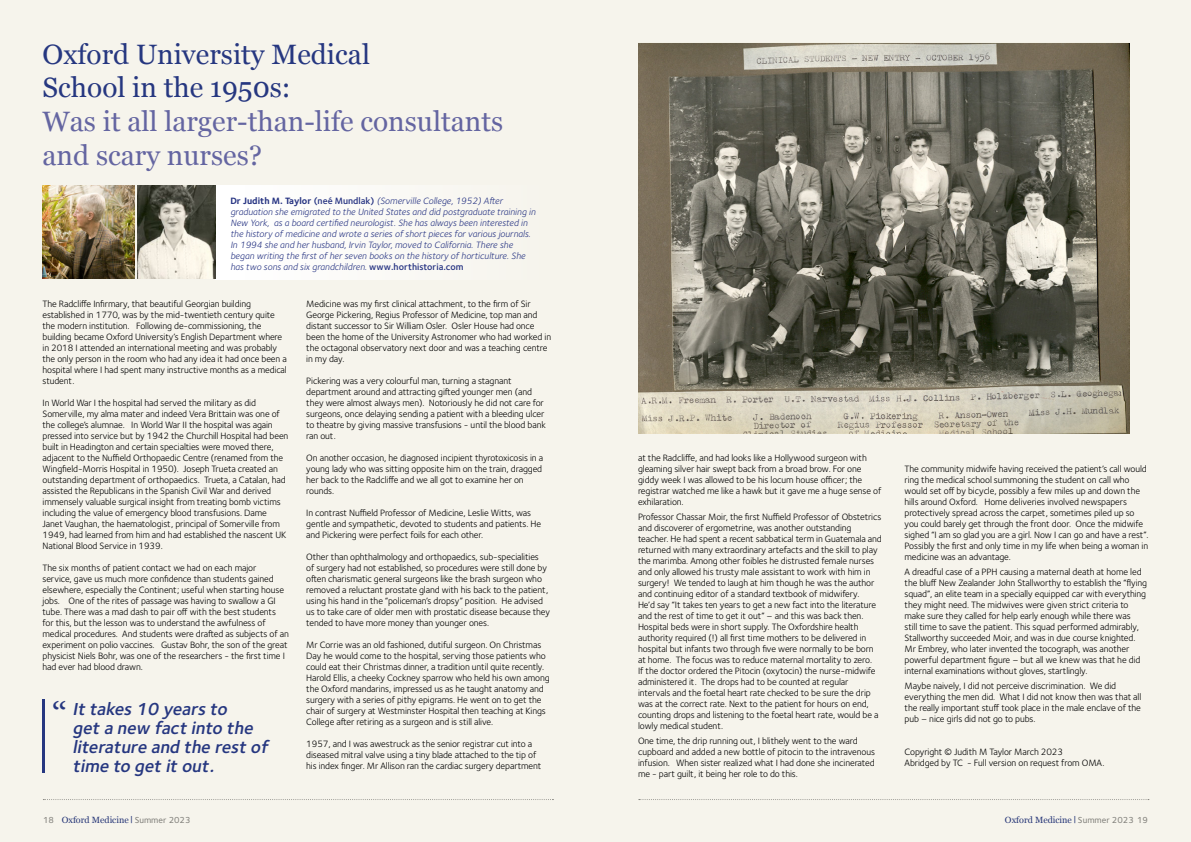
<style>
.page{position:relative;width:1191px;height:842px;background:#f6f4ec}
.page>*{position:absolute;margin:0;border:0;box-sizing:border-box;transform-origin:0 0}
.t1{font:38px "Minion Pro";color:#263780}
.t2{font:28px/33.6px "Georgia";color:#6465a1}
.t3{font:28px "Georgia";color:#263780}
.t4{font:italic 600 18px/19px "Foundry Sterling";color:#263780}
.t5{font:9.5px/11px "Foundry Sterling";letter-spacing:-.01em;color:#000}
.t6{font:italic 9.5px/11px "Foundry Sterling";color:#283583}
.t7{font:9px "Georgia";color:#263780}
.s1{font-weight:700;font-style:normal}
.s2{font-weight:600;font-style:normal}
.s3{font-family:"Foundry Sterling";font-weight:500;color:#878787}
.s4{font-family:"Big Caslon";font-weight:500}
</style>
<div class="page">
<div style="left:215px;top:185px;width:338px;height:94px;background:#fafaf6"></div>
<img style="left:43px;top:185px;width:91px;height:94px">
<img style="left:138px;top:185px;width:77px;height:94px">
<img style="left:638px;top:43px;width:491px;height:391px">
<hr style="left:43px;top:699px;width:2px;height:73px;background:#263780">
<p class="t3" style="left:43px;top:34px;width:329px">Oxford University Medical</p>
<p class="t3" style="left:43px;top:67px;width:250px">School in the 1950s:</p>
<p class="t2" style="left:43px;top:103px;width:462px">Was it all larger-than-life consultants and scary nurses?</p>
<p class="t6" style="left:230px;top:195px;width:307px"><span class="s1">Dr Judith M. Taylor</span> <span class="s2">(neé Mundlak)</span> (Somerville College, 1952) After graduation she emigrated to the United States and did postgraduate training in New York, as a board certified neurologist. She has always been interested in the history of medicine and wrote a series of short pieces for various journals.<br>In 1994 she and her husband, Irvin Taylor, moved to California. There she began writing the first of her seven books on the history of horticulture. She has two sons and six grandchildren. <span class="s2">www.horthistoria.com</span></p>
<p class="t5" style="left:43px;top:298px;width:246px">The Radcliffe Infirmary, that beautiful Georgian building established in 1770, was by the mid-twentieth century quite the modern institution. Following de-commissioning, the building became Oxford University’s English Department where in 2018 I attended an international meeting and was probably the only person in the room who had any idea it had once been a hospital where I had spent many instructive months as a medical student.</p>
<p class="t5" style="left:43px;top:397px;width:247px">In World War I the hospital had served the military as did Somerville, my alma mater and indeed Vera Brittain was one of the college’s alumnae. In World War II the hospital was again pressed into service but by 1942 the Churchill Hospital had been built in Headington and certain specialties were moved there, adjacent to the Nuffield Orthopaedic Centre (renamed from the Wingfield-Morris Hospital in 1950). Joseph Trueta created an outstanding department of orthopaedics. Trueta, a Catalan, had assisted the Republicans in the Spanish Civil War and derived immensely valuable surgical insight from treating bomb victims including the value of emergency blood transfusions. Dame Janet Vaughan, the haematologist, principal of Somerville from 1949, had learned from him and had established the nascent UK National Blood Service in 1939.</p>
<p class="t5" style="left:43px;top:562px;width:248px">The six months of patient contact we had on each major<br>service, gave us much more confidence than students gained elsewhere, especially the Continent; useful when starting house jobs. One of the rites of passage was having to swallow a GI tube. There was a mad dash to pair off with the best students for this, but the lesson was to understand the awfulness of medical procedures. And students were drafted as subjects of an experiment on polio vaccines. Gustav Bohr, the son of the great physicist Niels Bohr, was one of the researchers - the first time I had ever had blood drawn.</p>
<p class="t5" style="left:306px;top:298px;width:246px">Medicine was my first clinical attachment, to the firm of Sir George Pickering, Regius Professor of Medicine, top man and distant successor to Sir William Osler. Osler House had once been the home of the University Astronomer who had worked in the octagonal observatory next door and was a teaching centre in my day.</p>
<p class="t5" style="left:306px;top:375px;width:241px">Pickering was a very colourful man, turning a stagnant department around and attracting gifted younger men (and they were almost always men). Notoriously he did not care for surgeons, once delaying sending a patient with a bleeding ulcer to theatre by giving massive transfusions - until the blood bank ran out.</p>
<p class="t5" style="left:306px;top:452px;width:238px">On another occasion, he diagnosed incipient thyrotoxicosis in a young lady who was sitting opposite him on the train, dragged her back to the Radcliffe and we all got to examine her on rounds.</p>
<p class="t5" style="left:306px;top:507px;width:236px">In contrast Nuffield Professor of Medicine, Leslie Witts, was gentle and sympathetic, devoted to students and patients. He and Pickering were perfect foils for each other.</p>
<p class="t5" style="left:306px;top:551px;width:245px">Other than ophthalmology and orthopaedics, sub-specialities<br>of surgery had not established, so procedures were still done by often charismatic general surgeons like the brash surgeon who removed a reluctant prostate gland with his back to the patient, using his hand in the “policeman’s dropsy” position. He advised us to take care of older men with prostatic disease because they tended to have more money than younger ones.</p>
<p class="t5" style="left:306px;top:639px;width:241px">Mr Corrie was an old fashioned, dutiful surgeon. On Christmas<br>Day he would come to the hospital, serving those patients who could eat their Christmas dinner, a tradition until quite recently.</p>
<p class="t5" style="left:306px;top:672px;width:245px">Harold Ellis, a cheeky Cockney sparrow who held his own among the Oxford mandarins, impressed us as he taught anatomy and surgery with a series of pithy epigrams. He went on to get the chair of surgery at Westminster Hospital then teaching at Kings College after retiring as a surgeon and is still alive.</p>
<p class="t5" style="left:306px;top:738px;width:237px">1957, and I was awestruck as the senior registrar cut into a diseased mitral valve using a tiny blade attached to the tip of his index finger. Mr Allison ran the cardiac surgery department</p>
<p class="t1" style="left:52px;top:690px;width:17px">“</p>
<p class="t4" style="left:73px;top:700px;width:201px">It takes 10 years to<br>get a new fact into the literature and the rest of time to get it out.</p>
<p class="t5" style="left:638px;top:453px;width:245px">at the Radcliffe, and had looks like a Hollywood surgeon with gleaming silver hair swept back from a broad brow. For one giddy week I was allowed to be his locum house officer; the registrar watched me like a hawk but it gave me a huge sense of exhilaration.</p>
<p class="t5" style="left:638px;top:512px;width:245px">Professor Chassar Moir, the first Nuffield Professor of Obstetrics and discoverer of ergometrine, was another outstanding teacher. He had spent a recent sabbatical term in Guatemala and returned with many extraordinary artefacts and the skill to play the marimba. Among other foibles he distrusted female nurses and only allowed his trusty male assistant to work with him in surgery! We tended to laugh at him though he was the author and continuing editor of a standard textbook of midwifery.<br>He’d say “It takes ten years to get a new fact into the literature and the rest of time to get it out” – and this was back then.</p>
<p class="t5" style="left:638px;top:622px;width:237px">Hospital beds were in short supply. The Oxfordshire health authority required (!) all first time mothers to be delivered in hospital but infants two through five were normally to be born at home. The focus was to reduce maternal mortality to zero.</p>
<p class="t5" style="left:638px;top:666px;width:242px">If the doctor ordered the Pitocin (oxytocin) the nurse-midwife administered it. The drops had to be counted at regular intervals and the foetal heart rate checked to be sure the drip was at the correct rate. Next to the patient for hours on end, counting drops and listening to the foetal heart rate, would be a lowly medical student.</p>
<p class="t5" style="left:638px;top:736px;width:238px">One time, the drip running out, I blithely went to the ward cupboard and added a new bottle of pitocin to the intravenous infusion. When sister realized what I had done she incinerated me - part guilt, it being her role to do this.</p>
<p class="t5" style="left:904px;top:464px;width:245px">The community midwife having received the patient’s call would ring the medical school summoning the student on call who would set off by bicycle, possibly a few miles up and down the hills around Oxford. Home deliveries involved newspapers protectively spread across the carpet, sometimes piled up so you could barely get through the front door. Once the midwife sighed “I am so glad you are a girl. Now I can go and have a rest”.<br>Possibly the first and only time in my life when being a woman in medicine was an advantage.</p>
<p class="t5" style="left:904px;top:567px;width:244px">A dreadful case of a PPH causing a maternal death at home led the bluff New Zealander John Stallworthy to establish the “flying squad”, an elite team in a specially equipped car with everything they might need. The midwives were given strict criteria to make sure they called for help early enough while there was<br>still time to save the patient. This squad performed admirably, Stallworthy succeeded Moir, and was in due course knighted.</p>
<p class="t5" style="left:904px;top:644px;width:237px">Mr Embrey, who later invented the tocograph, was another powerful department figure – but all we knew was that he did internal examinations without gloves, startlingly.</p>
<p class="t5" style="left:904px;top:681px;width:238px">Maybe naively, I did not perceive discrimination. We did everything the men did. What I did not know then was that all the really important stuff took place in the male enclave of the pub – nice girls did not go to pubs.</p>
<p class="t5" style="left:904px;top:747px;width:160px">Copyright © Judith M Taylor March 2023</p>
<p class="t5" style="left:904px;top:758px;width:201px">Abridged by TC - Full version on request from OMA.</p>
<p class="t7" style="left:43px;top:813px;width:149px"><span class="s3">18</span> Oxford Medicine <span class="s4">|</span> <span class="s3">Summer 2023</span></p>
<p class="t7" style="left:1005px;top:813px;width:144px">Oxford Medicine <span class="s4">|</span> <span class="s3">Summer 2023 19</span></p>
</div>
